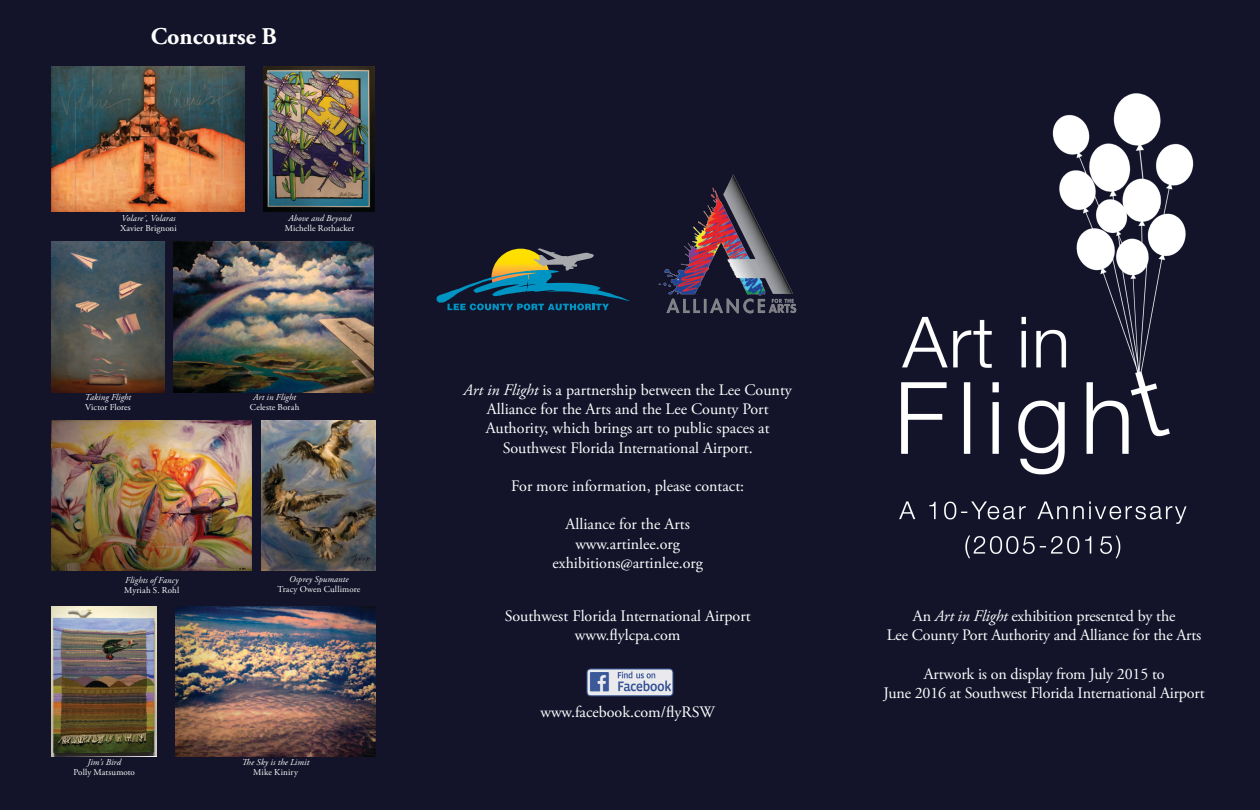
<style>
.page{position:relative;width:1260px;height:810px;background:#13142a}
.page>*{position:absolute;margin:0;border:0;box-sizing:border-box;transform-origin:0 0}
.t1{font:700 24px "Adobe Garamond Pro";color:#fff}
.t2{font:16px/19.2px "Adobe Garamond Pro";color:#fff;text-align:center}
.t3{font:9px "Adobe Garamond Pro";letter-spacing:.01em;color:#fff}
.t4{font:italic 9px "Adobe Garamond Pro";letter-spacing:.01em;color:#fff}
.s1{font-style:italic}
</style>
<div class="page">
<svg style="left:437px;top:248px;width:193px;height:62px"></svg>
<img style="left:658px;top:174px;width:139px;height:140px">
<img style="left:587px;top:669px;width:86px;height:27px">
<div style="left:587px;top:669px;width:86px;height:27px;border:1px solid #3b5a99;border-radius:4px"></div>
<img style="left:899px;top:93px;width:295px;height:466px">
<img style="left:52px;top:66px;width:193px;height:145px">
<img style="left:263px;top:66px;width:111px;height:145px">
<img style="left:52px;top:242px;width:112px;height:150px">
<img style="left:174px;top:242px;width:200px;height:150px">
<img style="left:262px;top:421px;width:114px;height:150px">
<img style="left:52px;top:421px;width:200px;height:150px">
<img style="left:52px;top:606px;width:105px;height:150px">
<img style="left:175px;top:606px;width:201px;height:150px">
<h1 class="t1" style="left:151px;top:23px;width:128px">Concourse B</h1>
<p class="t4" style="left:122px;top:213px;width:56px">Volare´, Volaras</p>
<p class="t3" style="left:120px;top:223px;width:58px">Xavier Brignoni</p>
<p class="t4" style="left:288px;top:213px;width:64px">Above and Beyond</p>
<p class="t3" style="left:285px;top:223px;width:71px">Michelle Rothacker</p>
<p class="t4" style="left:85px;top:392px;width:48px">Taking Flight</p>
<p class="t3" style="left:85px;top:402px;width:47px">Victor Flores</p>
<p class="t4" style="left:253px;top:392px;width:44px">Art in Flight</p>
<p class="t3" style="left:250px;top:402px;width:51px">Celeste Borah</p>
<p class="t4" style="left:125px;top:574px;width:55px">Flights of Fancy</p>
<p class="t3" style="left:124px;top:584px;width:57px">Myriah S. Rohl</p>
<p class="t4" style="left:289px;top:574px;width:61px">Osprey Spumante</p>
<p class="t3" style="left:277px;top:584px;width:84px">Tracy Owen Cullimore</p>
<p class="t4" style="left:87px;top:757px;width:35px">Jim’s Bird</p>
<p class="t3" style="left:74px;top:767px;width:63px">Polly Matsumoto</p>
<p class="t4" style="left:242px;top:757px;width:69px">The Sky is the Limit</p>
<p class="t3" style="left:253px;top:767px;width:46px">Mike Kiniry</p>
<p class="t2" style="left:464px;top:381px;width:330px"><span class="s1">Art in Flight</span> is a partnership between the Lee County Alliance for the Arts and the Lee County Port Authority, which brings art to public spaces at Southwest Florida International Airport.</p>
<p class="t2" style="left:511px;top:477px;width:235px">For more information, please contact:</p>
<p class="t2" style="left:553px;top:515px;width:152px">Alliance for the Arts www.artinlee.org exhibitions@artinlee.org</p>
<p class="t2" style="left:505px;top:606px;width:247px">Southwest Florida International Airport www.flylcpa.com</p>
<p class="t2" style="left:541px;top:702px;width:176px">www.facebook.com/flyRSW</p>
<p class="t2" style="left:887px;top:607px;width:316px">An <span class="s1">Art in Flight</span> exhibition presented by the<br>Lee County Port Authority and Alliance for the Arts</p>
<p class="t2" style="left:884px;top:665px;width:323px">Artwork is on display from July 2015 to<br>June 2016 at Southwest Florida International Airport</p>
</div>
